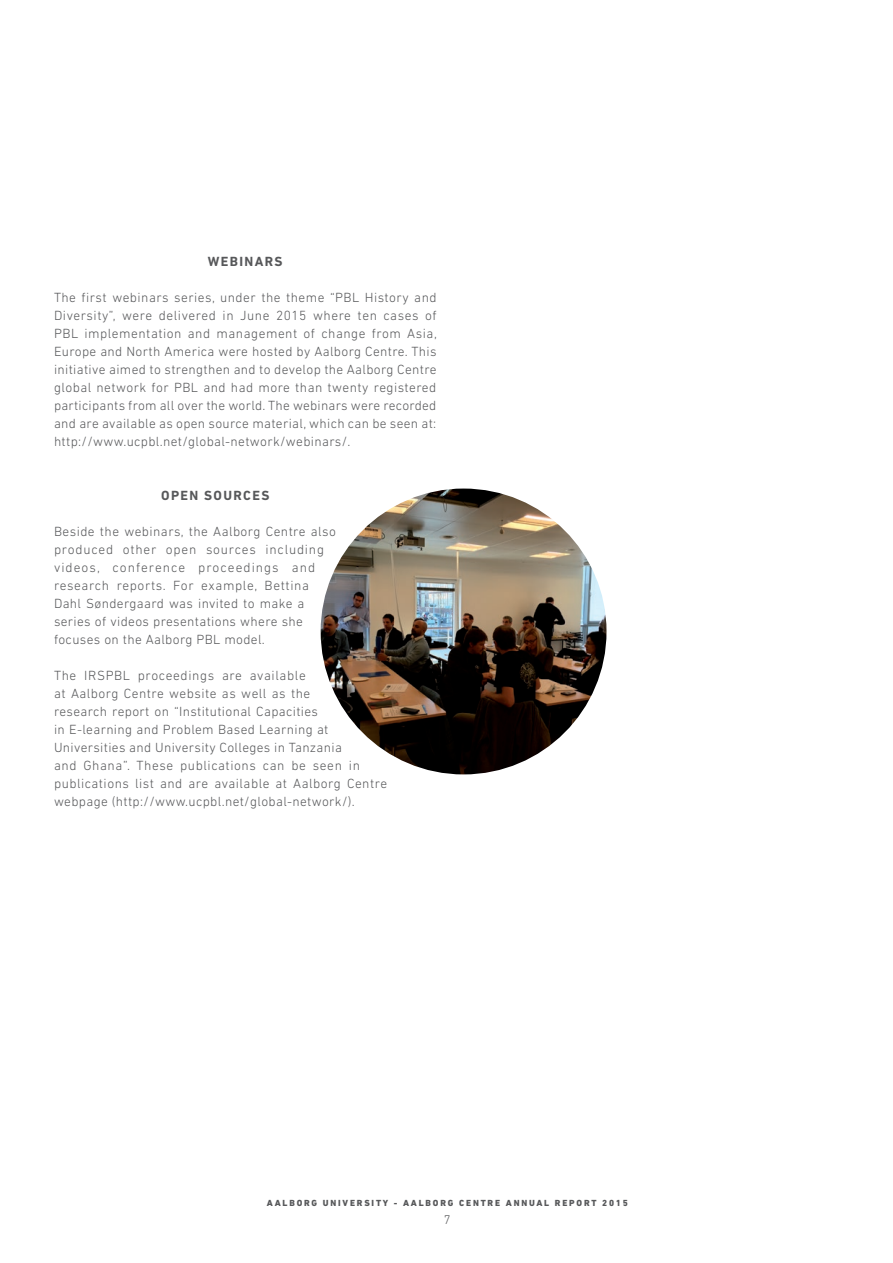
<style>
.page{position:relative;width:893px;height:1263px;background:#fff}
.page>*{position:absolute;margin:0;border:0;box-sizing:border-box;transform-origin:0 0}
.t1{font:300 13.5px/18px "DIN Next LT Pro";letter-spacing:.025em;color:#57585a}
.t2{font:700 13.5px "DIN Next LT Pro";letter-spacing:.1em;color:#57585a}
.t3{font:300 12.75px "DIN Next LT Pro";color:#57585a}
.t4{font:800 9px "DIN Next LT Pro";letter-spacing:.2em;color:#57585a}
</style>
<div class="page">
<img style="left:321px;top:488px;width:285px;height:286px;border-radius:143px">
<p class="t2" style="left:208px;top:253px;width:76px">WEBINARS</p>
<p class="t1" style="left:54px;top:288px;width:384px;text-align:justify">The first webinars series, under the theme “PBL History and Diversity”, were delivered in June 2015 where ten cases of PBL implementation and management of change from Asia, Europe and North America were hosted by Aalborg Centre. This initiative aimed to strengthen and to develop the Aalborg Centre global network for PBL and had more than twenty registered participants from all over the world. The webinars were recorded and are available as open source material, which can be seen at: http://www.ucpbl.net/global-network/webinars/.</p>
<p class="t2" style="left:161px;top:487px;width:110px">OPEN SOURCES</p>
<p class="t1" style="left:54px;top:522px;width:283px">Beside the webinars, the Aalborg Centre also produced other open sources including videos, conference proceedings and research reports. For example, Bettina Dahl Søndergaard was invited to make a series of videos presentations where she focuses on the Aalborg PBL model.</p>
<p class="t1" style="left:54px;top:666px;width:335px">The IRSPBL proceedings are available<br>at Aalborg Centre website as well as the<br>research report on “Institutional Capacities<br>in E-learning and Problem Based Learning at Universities and University Colleges in Tanzania<br>and Ghana”. These publications can be seen in publications list and are available at Aalborg Centre webpage (http://www.ucpbl.net/global-network/).</p>
<p class="t4" style="left:267px;top:1198px;width:362px">AALBORG UNIVERSITY - AALBORG CENTRE ANNUAL REPORT 2015</p>
<p class="t3" style="left:444px;top:1212px;width:8px">7</p>
</div>
